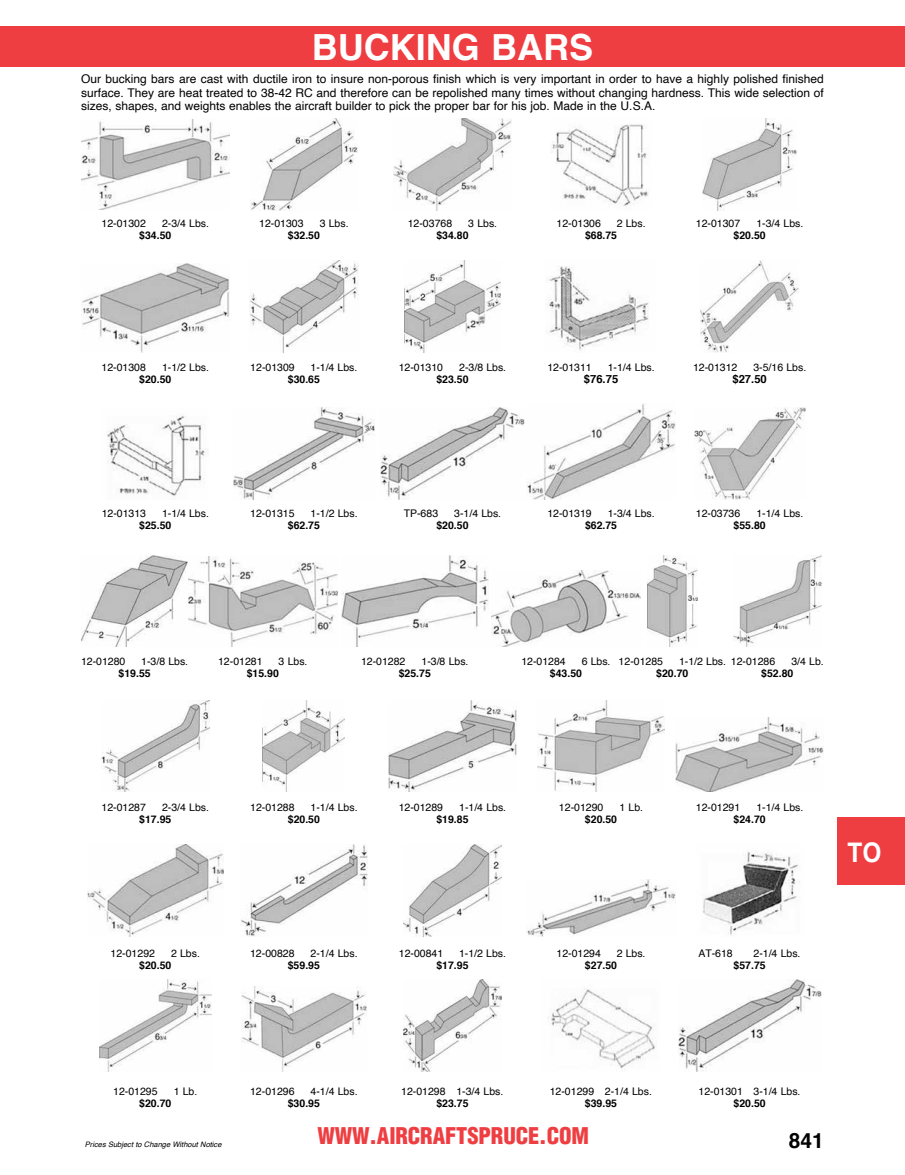
<style>
.page{position:relative;width:905px;height:1175px;background:#fff}
.page>*{position:absolute;margin:0;border:0;box-sizing:border-box;transform-origin:0 0}
.t1{font:700 36px "Helvetica";color:#fff}
.t2{font:700 27px "Helvetica";color:#fff;scale:.9 1}
.t3{font:900 condensed 22.5px "Helvetica";letter-spacing:-.005em;color:#ef3e42}
.t4{font:700 21px "Helvetica";color:#000}
.t5{font:12px/13.5px "Helvetica";color:#000;text-align:justify}
.t6{font:700 11.25px "Helvetica";color:#000}
.t7{font:10.5px "Helvetica";color:#000}
.t8{font:700 10.5px "Helvetica";color:#000}
.t9{font:italic 7.5px "Helvetica";color:#000}
</style>
<div class="page">
<div style="left:0;top:26px;width:904px;height:41px;background:#ef3e42"></div>
<div style="left:837px;top:817px;width:67px;height:67px;background:#ef3e42"></div>
<img style="left:393px;top:119px;width:118px;height:91px">
<img style="left:81px;top:120px;width:149px;height:90px">
<img style="left:250px;top:119px;width:107px;height:91px">
<img style="left:551px;top:124px;width:98px;height:82px">
<img style="left:702px;top:119px;width:94px;height:91px">
<img style="left:81px;top:263px;width:149px;height:89px">
<img style="left:250px;top:261px;width:108px;height:91px">
<img style="left:527px;top:404px;width:148px;height:95px">
<img style="left:233px;top:407px;width:142px;height:92px">
<img style="left:107px;top:415px;width:99px;height:82px">
<img style="left:700px;top:261px;width:98px;height:91px">
<img style="left:545px;top:266px;width:104px;height:85px">
<img style="left:404px;top:261px;width:97px;height:91px">
<img style="left:388px;top:700px;width:129px;height:91px">
<img style="left:101px;top:700px;width:108px;height:91px">
<img style="left:263px;top:700px;width:82px;height:91px">
<img style="left:647px;top:555px;width:50px;height:92px">
<img style="left:491px;top:570px;width:149px;height:77px">
<img style="left:341px;top:555px;width:147px;height:92px">
<img style="left:82px;top:555px;width:255px;height:92px">
<img style="left:694px;top:407px;width:111px;height:92px">
<img style="left:241px;top:986px;width:125px;height:85px">
<img style="left:99px;top:979px;width:112px;height:92px">
<img style="left:703px;top:852px;width:97px;height:83px">
<img style="left:526px;top:879px;width:149px;height:57px">
<img style="left:538px;top:700px;width:126px;height:91px">
<img style="left:403px;top:844px;width:99px;height:92px">
<img style="left:675px;top:717px;width:149px;height:74px">
<img style="left:241px;top:844px;width:126px;height:92px">
<img style="left:87px;top:844px;width:137px;height:92px">
<img style="left:381px;top:407px;width:143px;height:92px">
<img style="left:548px;top:988px;width:107px;height:81px">
<img style="left:403px;top:979px;width:99px;height:92px">
<img style="left:678px;top:979px;width:143px;height:92px">
<img style="left:733px;top:555px;width:88px;height:92px">
<h1 class="t1" style="left:312px;top:18px;width:282px">BUCKING BARS</h1>
<p class="t5" style="left:81px;top:73px;width:744px">Our bucking bars are cast with ductile iron to insure non-porous finish which is very important in order to have a highly polished finished surface. They are heat treated to 38-42 RC and therefore can be repolished many times without changing hardness. This wide selection of sizes, shapes, and weights enables the aircraft builder to pick the proper bar for his job. Made in the U.S.A.</p>
<p class="t7" style="left:102px;top:215px;width:46px">12-01302</p>
<p class="t7" style="left:162px;top:215px;width:48px">2-3/4 Lbs.</p>
<p class="t8" style="left:139px;top:226px;width:34px">$34.50</p>
<p class="t7" style="left:259px;top:215px;width:46px">12-01303</p>
<p class="t7" style="left:320px;top:215px;width:30px">3 Lbs.</p>
<p class="t8" style="left:288px;top:226px;width:34px">$32.50</p>
<p class="t7" style="left:408px;top:215px;width:46px">12-03768</p>
<p class="t7" style="left:468px;top:215px;width:30px">3 Lbs.</p>
<p class="t8" style="left:436px;top:226px;width:34px">$34.80</p>
<p class="t7" style="left:556px;top:215px;width:46px">12-01306</p>
<p class="t7" style="left:616px;top:215px;width:30px">2 Lbs.</p>
<p class="t8" style="left:585px;top:226px;width:34px">$68.75</p>
<p class="t7" style="left:696px;top:215px;width:46px">12-01307</p>
<p class="t7" style="left:756px;top:215px;width:48px">1-3/4 Lbs.</p>
<p class="t8" style="left:733px;top:226px;width:34px">$20.50</p>
<p class="t7" style="left:102px;top:359px;width:46px">12-01308</p>
<p class="t7" style="left:162px;top:359px;width:48px">1-1/2 Lbs.</p>
<p class="t8" style="left:139px;top:371px;width:34px">$20.50</p>
<p class="t7" style="left:250px;top:359px;width:46px">12-01309</p>
<p class="t7" style="left:310px;top:359px;width:48px">1-1/4 Lbs.</p>
<p class="t8" style="left:288px;top:371px;width:34px">$30.65</p>
<p class="t7" style="left:399px;top:359px;width:46px">12-01310</p>
<p class="t7" style="left:459px;top:359px;width:48px">2-3/8 Lbs.</p>
<p class="t8" style="left:436px;top:371px;width:34px">$23.50</p>
<p class="t7" style="left:547px;top:359px;width:46px">12-01311</p>
<p class="t7" style="left:607px;top:359px;width:48px">1-1/4 Lbs.</p>
<p class="t6" style="left:584px;top:370px;width:36px">$76.75</p>
<p class="t7" style="left:693px;top:359px;width:46px">12-01312</p>
<p class="t7" style="left:753px;top:359px;width:54px">3-5/16 Lbs.</p>
<p class="t6" style="left:732px;top:370px;width:36px">$27.50</p>
<p class="t7" style="left:102px;top:505px;width:46px">12-01313</p>
<p class="t7" style="left:162px;top:505px;width:48px">1-1/4 Lbs.</p>
<p class="t8" style="left:139px;top:517px;width:34px">$25.50</p>
<p class="t7" style="left:250px;top:505px;width:46px">12-01315</p>
<p class="t7" style="left:310px;top:505px;width:48px">1-1/2 Lbs.</p>
<p class="t8" style="left:288px;top:517px;width:34px">$62.75</p>
<p class="t7" style="left:404px;top:505px;width:36px">TP-683</p>
<p class="t7" style="left:454px;top:505px;width:48px">3-1/4 Lbs.</p>
<p class="t8" style="left:436px;top:517px;width:34px">$20.50</p>
<p class="t7" style="left:547px;top:505px;width:46px">12-01319</p>
<p class="t7" style="left:607px;top:505px;width:48px">1-3/4 Lbs.</p>
<p class="t8" style="left:585px;top:517px;width:34px">$62.75</p>
<p class="t7" style="left:696px;top:505px;width:46px">12-03736</p>
<p class="t7" style="left:756px;top:505px;width:48px">1-1/4 Lbs.</p>
<p class="t8" style="left:733px;top:517px;width:34px">$55.80</p>
<p class="t7" style="left:81px;top:653px;width:46px">12-01280</p>
<p class="t7" style="left:141px;top:653px;width:48px">1-3/8 Lbs.</p>
<p class="t8" style="left:118px;top:664px;width:34px">$19.55</p>
<p class="t7" style="left:218px;top:653px;width:46px">12-01281</p>
<p class="t7" style="left:278px;top:653px;width:30px">3 Lbs.</p>
<p class="t8" style="left:247px;top:664px;width:34px">$15.90</p>
<p class="t7" style="left:361px;top:653px;width:46px">12-01282</p>
<p class="t7" style="left:421px;top:653px;width:48px">1-3/8 Lbs.</p>
<p class="t8" style="left:399px;top:664px;width:34px">$25.75</p>
<p class="t7" style="left:521px;top:653px;width:46px">12-01284</p>
<p class="t7" style="left:581px;top:653px;width:30px">6 Lbs.</p>
<p class="t8" style="left:550px;top:664px;width:34px">$43.50</p>
<p class="t7" style="left:618px;top:653px;width:46px">12-01285</p>
<p class="t7" style="left:679px;top:653px;width:48px">1-1/2 Lbs.</p>
<p class="t8" style="left:656px;top:664px;width:34px">$20.70</p>
<p class="t7" style="left:730px;top:653px;width:46px">12-01286</p>
<p class="t7" style="left:791px;top:653px;width:34px">3/4 Lb.</p>
<p class="t8" style="left:761px;top:664px;width:34px">$52.80</p>
<p class="t7" style="left:102px;top:799px;width:46px">12-01287</p>
<p class="t7" style="left:162px;top:799px;width:48px">2-3/4 Lbs.</p>
<p class="t8" style="left:139px;top:810px;width:34px">$17.95</p>
<p class="t7" style="left:250px;top:799px;width:46px">12-01288</p>
<p class="t7" style="left:310px;top:799px;width:48px">1-1/4 Lbs.</p>
<p class="t8" style="left:288px;top:810px;width:34px">$20.50</p>
<p class="t7" style="left:399px;top:799px;width:46px">12-01289</p>
<p class="t7" style="left:459px;top:799px;width:48px">1-1/4 Lbs.</p>
<p class="t8" style="left:436px;top:810px;width:34px">$19.85</p>
<p class="t7" style="left:111px;top:945px;width:46px">12-01292</p>
<p class="t7" style="left:171px;top:945px;width:30px">2 Lbs.</p>
<p class="t8" style="left:139px;top:956px;width:34px">$20.50</p>
<p class="t7" style="left:250px;top:945px;width:46px">12-00828</p>
<p class="t7" style="left:310px;top:945px;width:48px">2-1/4 Lbs.</p>
<p class="t8" style="left:288px;top:956px;width:34px">$59.95</p>
<p class="t7" style="left:399px;top:945px;width:46px">12-00841</p>
<p class="t7" style="left:459px;top:945px;width:48px">1-1/2 Lbs.</p>
<p class="t8" style="left:436px;top:956px;width:34px">$17.95</p>
<p class="t7" style="left:559px;top:799px;width:46px">12-01290</p>
<p class="t7" style="left:619px;top:799px;width:25px">1 Lb.</p>
<p class="t8" style="left:585px;top:810px;width:34px">$20.50</p>
<p class="t7" style="left:556px;top:945px;width:46px">12-01294</p>
<p class="t7" style="left:616px;top:945px;width:30px">2 Lbs.</p>
<p class="t8" style="left:585px;top:956px;width:34px">$27.50</p>
<p class="t7" style="left:696px;top:799px;width:46px">12-01291</p>
<p class="t7" style="left:756px;top:799px;width:48px">1-1/4 Lbs.</p>
<p class="t8" style="left:733px;top:810px;width:34px">$24.70</p>
<p class="t7" style="left:698px;top:945px;width:36px">AT-618</p>
<p class="t7" style="left:753px;top:945px;width:48px">2-1/4 Lbs.</p>
<p class="t8" style="left:733px;top:956px;width:34px">$57.75</p>
<h2 class="t2" style="left:847px;top:831px;width:39px">TO</h2>
<p class="t7" style="left:113px;top:1083px;width:46px">12-01295</p>
<p class="t7" style="left:174px;top:1083px;width:25px">1 Lb.</p>
<p class="t8" style="left:139px;top:1095px;width:34px">$20.70</p>
<p class="t7" style="left:250px;top:1083px;width:46px">12-01296</p>
<p class="t7" style="left:310px;top:1083px;width:48px">4-1/4 Lbs.</p>
<p class="t8" style="left:288px;top:1095px;width:34px">$30.95</p>
<p class="t7" style="left:401px;top:1083px;width:104px">12-01298 1-3/4 Lbs.</p>
<p class="t8" style="left:436px;top:1095px;width:34px">$23.75</p>
<p class="t7" style="left:549px;top:1083px;width:104px">12-01299 2-1/4 Lbs.</p>
<p class="t8" style="left:585px;top:1095px;width:34px">$39.95</p>
<p class="t7" style="left:698px;top:1083px;width:103px">12-01301 3-1/4 Lbs.</p>
<p class="t8" style="left:733px;top:1095px;width:34px">$20.50</p>
<h3 class="t3" style="left:317px;top:1121px;width:273px">WWW.AIRCRAFTSPRUCE.COM</h3>
<p class="t9" style="left:85px;top:1138px;width:138px">Prices Subject to Change Without Notice</p>
<h3 class="t4" style="left:788px;top:1124px;width:37px">841</h3>
</div>
